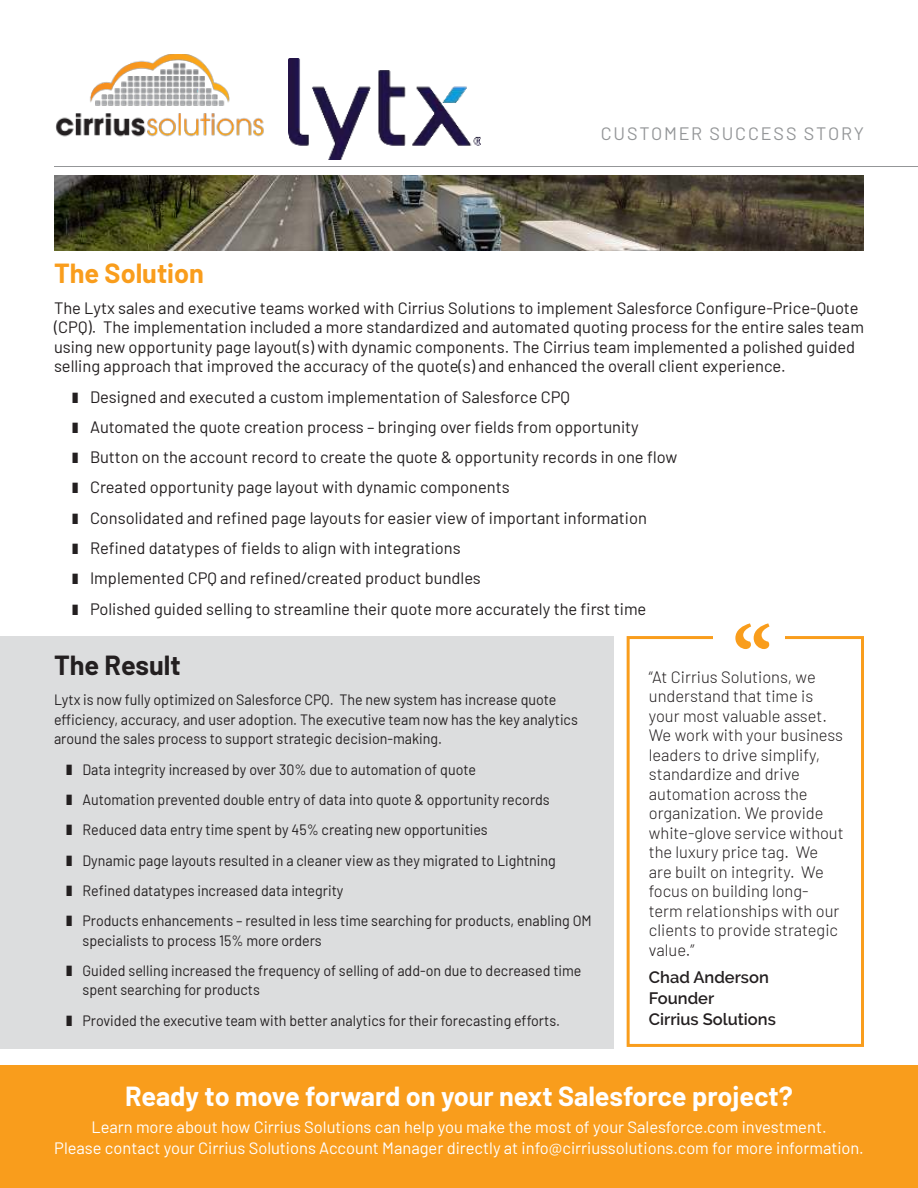
<style>
.page{position:relative;width:918px;height:1188px;background:#fff}
.page>*{position:absolute;margin:0;border:0;box-sizing:border-box;transform-origin:0 0}
.t1{font:700 90px "Minion Pro";color:#f99d1c}
.t2{font:700 27px "Barlow";color:#fff}
.t3{font:700 27px "Barlow";color:#f99d1c}
.t4{font:700 27px "Barlow";color:#231f20}
.t5{font:18px "Barlow";letter-spacing:.1em;color:#949698}
.t6{font:16.5px/30.3px "Barlow";color:#231f20}
.t7{font:300 16.5px/19.5px "Barlow";color:#231f20}
.t8{font:16.5px/21px "Barlow";color:#fff;text-align:center}
.t9{font:600 16.5px/21px "Raleway";color:#231f20}
.t10{font:15px/30.3px "Barlow";color:#231f20;scale:.95 1}
</style>
<div class="page">
<hr style="left:54px;top:166px;width:864px;height:1px;background:#949698">
<img style="left:54px;top:176px;width:810px;height:75px">
<div style="left:0;top:636px;width:613px;height:412px;background:#dcddde"></div>
<div style="left:627px;top:636px;width:237px;height:411px;border:3px solid #f99d1c"></div>
<div style="left:713px;top:621px;width:72px;height:55px;background:#fff"></div>
<div style="left:0;top:1065px;width:918px;height:123px;background:#f99d1c"></div>
<img style="left:288px;top:58px;width:192px;height:102px">
<img style="left:55px;top:54px;width:209px;height:83px">
<p class="t5" style="left:601px;top:120px;width:265px">CUSTOMER SUCCESS STORY</p>
<h2 class="t3" style="left:54px;top:254px;width:151px">The Solution</h2>
<p class="t6" style="left:54px;top:297px;width:812px;line-height:19.5px">The Lytx sales and executive teams worked with Cirrius Solutions to implement Salesforce Configure-Price-Quote (CPQ). The implementation included a more standardized and automated quoting process for the entire sales team using new opportunity page layout(s) with dynamic components. The Cirrius team implemented a polished guided selling approach that improved the accuracy of the quote(s) and enhanced the overall client experience.</p>
<p class="t6" style="left:90px;top:380px;width:589px">Designed and executed a custom implementation of Salesforce CPQ<br>Automated the quote creation process – bringing over fields from opportunity Button on the account record to create the quote &amp; opportunity records in one flow Created opportunity page layout with dynamic components<br>Consolidated and refined page layouts for easier view of important information Refined datatypes of fields to align with integrations<br>Implemented CPQ and refined/created product bundles<br>Polished guided selling to streamline their quote more accurately the first time</p>
<h2 class="t4" style="left:54px;top:645px;width:128px">The Result</h2>
<p class="t10" style="left:54px;top:689px;width:553px;line-height:19.5px">Lytx is now fully optimized on Salesforce CPQ. The new system has increase quote efficiency, accuracy, and user adoption. The executive team now has the key analytics around the sales process to support strategic decision-making.</p>
<p class="t10" style="left:82px;top:753px;width:538px">Data integrity increased by over 30% due to automation of quote<br>Automation prevented double entry of data into quote &amp; opportunity records Reduced data entry time spent by 45% creating new opportunities<br>Dynamic page layouts resulted in a cleaner view as they migrated to Lightning Refined datatypes increased data integrity<br>Products enhancements – resulted in less time searching for products, enabling OM</p>
<p class="t10" style="left:82px;top:924px;width:527px">specialists to process 15% more orders<br>Guided selling increased the frequency of selling of add-on due to decreased time</p>
<p class="t10" style="left:82px;top:976px;width:504px">spent searching for products<br>Provided the executive team with better analytics for their forecasting efforts.</p>
<h1 class="t1" style="left:733px;top:604px;width:42px">“</h1>
<p class="t7" style="left:649px;top:669px;width:196px">“At Cirrius Solutions, we understand that time is your most valuable asset.<br>We work with your business leaders to drive simplify, standardize and drive automation across the organization. We provide white-glove service without the luxury price tag. We are built on integrity. We focus on building long&shy;term relationships with our clients to provide strategic value.”</p>
<p class="t9" style="left:649px;top:968px;width:128px">Chad Anderson<br>Founder<br>Cirrius Solutions</p>
<h2 class="t2" style="left:125px;top:1076px;width:669px">Ready to move forward on your next Salesforce project?</h2>
<p class="t8" style="left:54px;top:1119px;width:811px">Learn more about how Cirrius Solutions can help you make the most of your Salesforce.com investment.<br>Please contact your Cirrius Solutions Account Manager directly at info@cirriussolutions.com for more information.</p>
</div>
